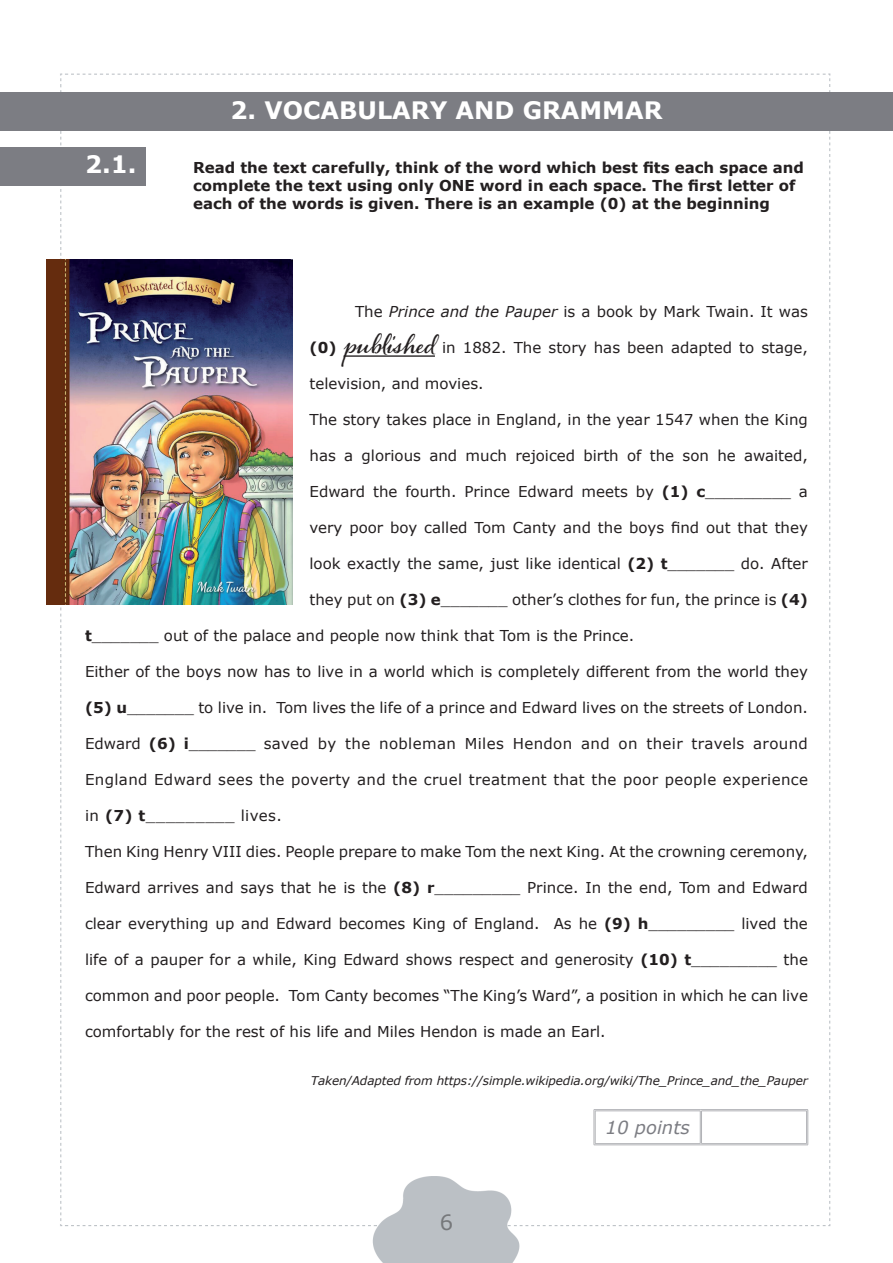
<style>
.page{position:relative;width:893px;height:1263px;background:#fff}
.page>*{position:absolute;margin:0;border:0;box-sizing:border-box;transform-origin:0 0}
.t1{font:700 24px "Verdana";color:#fff}
.t2{font:21px "Verdana";color:#76787b}
.t3{font:italic 18px "Verdana";color:#7c7d83}
.t4{font:15px "Verdana";color:#231f20}
.t5{font:700 15px/18px "Verdana";color:#231f20}
.t6{font:15px "Verdana";letter-spacing:.025em;color:#231f20}
.t7{font:italic 12px "Verdana";letter-spacing:-.01em;color:#231f20}
.s1{font-style:italic}
.s2{font-weight:700}
.s3{font-family:"Alana";font-weight:700;font-size:27px}
</style>
<div class="page">
<img style="left:0;top:73px;width:893px;height:1190px">
<div style="left:0;top:93px;width:893px;height:38px;background:#7c7d83"></div>
<div style="left:0;top:147px;width:146px;height:39px;background:#7c7d83"></div>
<hr style="left:344px;top:355px;width:91px;height:2px;background:#231f20">
<hr style="left:594px;top:1109px;width:107px;height:2px;background:#fff">
<hr style="left:594px;top:1143px;width:107px;height:2px;background:#fff">
<hr style="left:594px;top:1109px;width:107px;height:1px;background:#b2b3b7">
<hr style="left:595px;top:1110px;width:105px;height:1px;background:#b2b3b7">
<hr style="left:594px;top:1110px;width:1px;height:35px;background:#b2b3b7">
<hr style="left:595px;top:1111px;width:1px;height:32px;background:#b2b3b7">
<hr style="left:701px;top:1109px;width:107px;height:1px;background:#b2b3b7">
<hr style="left:701px;top:1110px;width:106px;height:1px;background:#b2b3b7">
<hr style="left:700px;top:1111px;width:1px;height:32px;background:#b2b3b7">
<hr style="left:701px;top:1111px;width:1px;height:32px;background:#b2b3b7">
<hr style="left:806px;top:1111px;width:1px;height:32px;background:#b2b3b7">
<hr style="left:807px;top:1110px;width:1px;height:35px;background:#b2b3b7">
<hr style="left:595px;top:1143px;width:105px;height:1px;background:#b2b3b7">
<hr style="left:594px;top:1144px;width:107px;height:1px;background:#b2b3b7">
<hr style="left:701px;top:1143px;width:106px;height:1px;background:#b2b3b7">
<hr style="left:701px;top:1144px;width:107px;height:1px;background:#b2b3b7">
<img style="left:47px;top:259px;width:246px;height:346px">
<h1 class="t1" style="left:231px;top:94px;width:433px">2. VOCABULARY AND GRAMMAR</h1>
<h1 class="t1" style="left:85px;top:148px;width:53px">2.1.</h1>
<p class="t5" style="left:193px;top:159px;width:612px">Read the text carefully, think of the word which best fits each space and complete the text using only ONE word in each space. The first letter of each of the words is given. There is an example (0) at the beginning</p>
<p class="t4" style="left:355px;top:302px;width:454px">The <span class="s1">Prince and the Pauper</span> is a book by Mark Twain. It was</p>
<p class="t4" style="left:310px;top:338px;width:500px"><span class="s2">(0)</span> <span class="s3">published</span> in 1882. The story has been adapted to stage,</p>
<p class="t4" style="left:310px;top:374px;width:176px">television, and movies.</p>
<p class="t4" style="left:310px;top:410px;width:500px">The story takes place in England, in the year 1547 when the King</p>
<p class="t4" style="left:310px;top:446px;width:500px">has a glorious and much rejoiced birth of the son he awaited,</p>
<p class="t4" style="left:310px;top:482px;width:500px">Edward the fourth. Prince Edward meets by <span class="s2">(1) c</span>_________ a</p>
<p class="t4" style="left:310px;top:518px;width:500px">very poor boy called Tom Canty and the boys find out that they</p>
<p class="t4" style="left:310px;top:554px;width:500px">look exactly the same, just like identical <span class="s2">(2) t</span>_______ do. After</p>
<p class="t4" style="left:310px;top:590px;width:500px">they put on <span class="s2">(3) e</span>_______ other’s clothes for fun, the prince is <span class="s2">(4)</span></p>
<p class="t4" style="left:85px;top:626px;width:551px"><span class="s2">t</span>_______ out of the palace and people now think that Tom is the Prince.</p>
<p class="t4" style="left:85px;top:662px;width:724px">Either of the boys now has to live in a world which is completely different from the world they</p>
<p class="t4" style="left:85px;top:698px;width:724px"><span class="s2">(5) u</span>_______ to live in. Tom lives the life of a prince and Edward lives on the streets of London.</p>
<p class="t6" style="left:85px;top:734px;width:724px">Edward <span class="s2">(6) i</span>_______ saved by the nobleman Miles Hendon and on their travels around</p>
<p class="t6" style="left:85px;top:770px;width:725px">England Edward sees the poverty and the cruel treatment that the poor people experience</p>
<p class="t4" style="left:85px;top:806px;width:198px">in <span class="s2">(7) t</span>_________ lives.</p>
<p class="t4" style="left:85px;top:842px;width:724px">Then King Henry VIII dies. People prepare to make Tom the next King. At the crowning ceremony,</p>
<p class="t4" style="left:85px;top:878px;width:724px">Edward arrives and says that he is the <span class="s2">(8) r</span>_________ Prince. In the end, Tom and Edward</p>
<p class="t4" style="left:85px;top:914px;width:724px">clear everything up and Edward becomes King of England. As he <span class="s2">(9) h</span>_________ lived the</p>
<p class="t4" style="left:85px;top:950px;width:724px">life of a pauper for a while, King Edward shows respect and generosity <span class="s2">(10) t</span>_________ the</p>
<p class="t4" style="left:85px;top:986px;width:724px">common and poor people. Tom Canty becomes “The King’s Ward”, a position in which he can live</p>
<p class="t4" style="left:85px;top:1022px;width:522px">comfortably for the rest of his life and Miles Hendon is made an Earl.</p>
<p class="t7" style="left:311px;top:1073px;width:499px">Taken/Adapted from https://simple.wikipedia.org/wiki/The_Prince_and_the_Pauper</p>
<p class="t3" style="left:606px;top:1115px;width:86px">10 points</p>
<h2 class="t2" style="left:440px;top:1208px;width:15px">6</h2>
</div>
